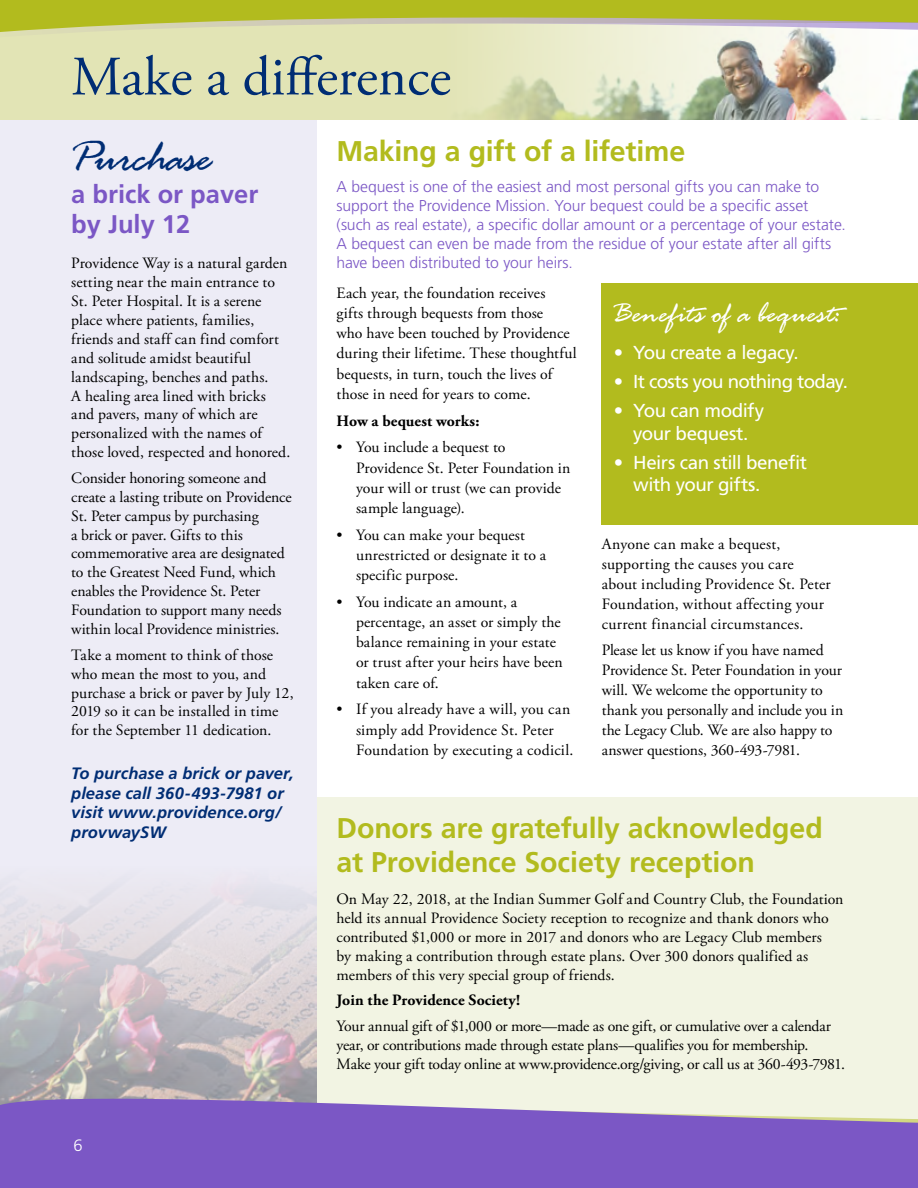
<style>
.page{position:relative;width:918px;height:1188px;background:#fff}
.page>*{position:absolute;margin:0;border:0;box-sizing:border-box;transform-origin:0 0}
.t1{font:55.5px "Adobe Garamond Pro";color:#002d74}
.t2{font:46.5px "Rage Italic Com";color:#002d74}
.t3{font:30.75px "Rage Italic Com";letter-spacing:.035em;color:#fff}
.t4{font:700 28.5px/34.2px "Frutiger";letter-spacing:-.005em;color:#b2bb1e}
.t5{font:700 25.5px/30.6px "Frutiger";color:#7b57c5}
.t6{font:18.75px/22.5px "Frutiger";letter-spacing:-.025em;color:#fff;text-align:center}
.t7{font:italic 700 16.5px/19.8px "Frutiger";color:#002d74}
.t8{font:300 16.5px "Frutiger";color:#fff}
.t9{font:15.75px/18.9px "Adobe Garamond Pro";color:#000}
.t10{font:300 15.75px/18.9px "Frutiger";letter-spacing:-.005em;color:#7b57c5}
.t11{font:700 15.75px "Adobe Garamond Pro";letter-spacing:.005em;color:#000}
</style>
<div class="page">
<div style="left:316px;top:797px;width:602px;height:361px;background:#f2f4e3"></div>
<div style="left:602px;top:283px;width:316px;height:241px;background:#b2bb1e"></div>
<div style="left:0;top:0;width:316px;height:1158px;background:#edecf6"></div>
<div style="left:0;top:17px;width:918px;height:102px;background:#e2e4b5"></div>
<img style="left:487px;top:69px;width:431px;height:50px">
<img style="left:0;top:888px;width:316px;height:177px">
<svg style="left:0;top:0;width:918px;height:69px"></svg>
<svg style="left:0;top:1065px;width:918px;height:123px;fill:#7b57c5"></svg>
<h1 class="t1" style="left:71px;top:44px;width:381px">Make a difference</h1>
<h2 class="t2" style="left:71px;top:132px;width:141px">Purchase</h2>
<h3 class="t5" style="left:71px;top:179px;width:189px">a brick or paver by July 12</h3>
<h3 class="t4" style="left:337px;top:134px;width:350px">Making a gift of a lifetime</h3>
<p class="t10" style="left:337px;top:177px;width:511px">A bequest is one of the easiest and most personal gifts you can make to support the Providence Mission. Your bequest could be a specific asset (such as real estate), a specific dollar amount or a percentage of your estate.<br>A bequest can even be made from the residue of your estate after all gifts</p>
<p class="t9" style="left:71px;top:254px;width:218px">Providence Way is a natural garden</p>
<p class="t10" style="left:337px;top:253px;width:238px">have been distributed to your heirs.</p>
<p class="t9" style="left:71px;top:273px;width:221px">setting near the main entrance to<br>St. Peter Hospital. It is a serene place where patients, families, friends and staff can find comfort and solitude amidst beautiful landscaping, benches and paths.<br>A healing area lined with bricks and pavers, many of which are personalized with the names of those loved, respected and honored.</p>
<p class="t9" style="left:71px;top:469px;width:222px">Consider honoring someone and create a lasting tribute on Providence St. Peter campus by purchasing<br>a brick or paver. Gifts to this commemorative area are designated to the Greatest Need Fund, which enables the Providence St. Peter Foundation to support many needs within local Providence ministries.</p>
<p class="t9" style="left:71px;top:646px;width:224px">Take a moment to think of those who mean the most to you, and purchase a brick or paver by July 12,<br>2019 so it can be installed in time for the September 11 dedication.</p>
<p class="t7" style="left:71px;top:763px;width:224px">To purchase a brick or paver, please call 360-493-7981 or visit www.providence.org/ provwaySW</p>
<p class="t9" style="left:337px;top:283px;width:242px;line-height:20.1px">Each year, the foundation receives<br>gifts through bequests from those<br>who have been touched by Providence during their lifetime. These thoughtful bequests, in turn, touch the lives of those in need for years to come.</p>
<p class="t11" style="left:337px;top:411px;width:144px">How a bequest works:</p>
<p class="t9" style="left:356px;top:438px;width:216px;line-height:20.1px;text-indent:-19px">• You include a bequest to<br>Providence St. Peter Foundation in your will or trust (we can provide sample language).</p>
<p class="t9" style="left:356px;top:525px;width:192px;line-height:20.1px;text-indent:-19px">• You can make your bequest unrestricted or designate it to a specific purpose.</p>
<p class="t9" style="left:356px;top:592px;width:208px;line-height:20.1px;text-indent:-19px">• You indicate an amount, a percentage, an asset or simply the balance remaining in your estate or trust after your heirs have been taken care of.</p>
<p class="t9" style="left:356px;top:700px;width:219px;line-height:20.1px;text-indent:-19px">• If you already have a will, you can simply add Providence St. Peter<br>Foundation by executing a codicil.</p>
<h3 class="t3" style="left:614px;top:296px;width:229px">Benefits of a bequest:</h3>
<p class="t6" style="left:614px;top:341px;width:187px">• You create a legacy.</p>
<p class="t6" style="left:614px;top:370px;width:236px">• It costs you nothing today.</p>
<p class="t6" style="left:614px;top:399px;width:152px">• You can modify your bequest.</p>
<p class="t6" style="left:633px;top:451px;width:175px;text-align:left;text-indent:-20px">• Heirs can still benefit with your gifts.</p>
<p class="t9" style="left:602px;top:535px;width:231px;line-height:19.8px">Anyone can make a bequest, supporting the causes you care about including Providence St. Peter Foundation, without affecting your current financial circumstances.</p>
<p class="t9" style="left:602px;top:641px;width:243px;line-height:19.8px">Please let us know if you have named Providence St. Peter Foundation in your will. We welcome the opportunity to thank you personally and include you in the Legacy Club. We are also happy to answer questions, 360-493-7981.</p>
<h3 class="t4" style="left:337px;top:811px;width:488px">Donors are gratefully acknowledged at Providence Society reception</h3>
<p class="t8" style="left:73px;top:1136px;width:11px">6</p>
<p class="t9" style="left:337px;top:890px;width:509px">On May 22, 2018, at the Indian Summer Golf and Country Club, the Foundation held its annual Providence Society reception to recognize and thank donors who contributed $1,000 or more in 2017 and donors who are Legacy Club members<br>by making a contribution through estate plans. Over 300 donors qualified as members of this very special group of friends.</p>
<p class="t11" style="left:337px;top:991px;width:185px">Join the Providence Society!</p>
<p class="t9" style="left:337px;top:1017px;width:510px">Your annual gift of $1,000 or more—made as one gift, or cumulative over a calendar year, or contributions made through estate plans—qualifies you for membership.<br>Make your gift today online at www.providence.org/giving, or call us at 360-493-7981.</p>
</div>
